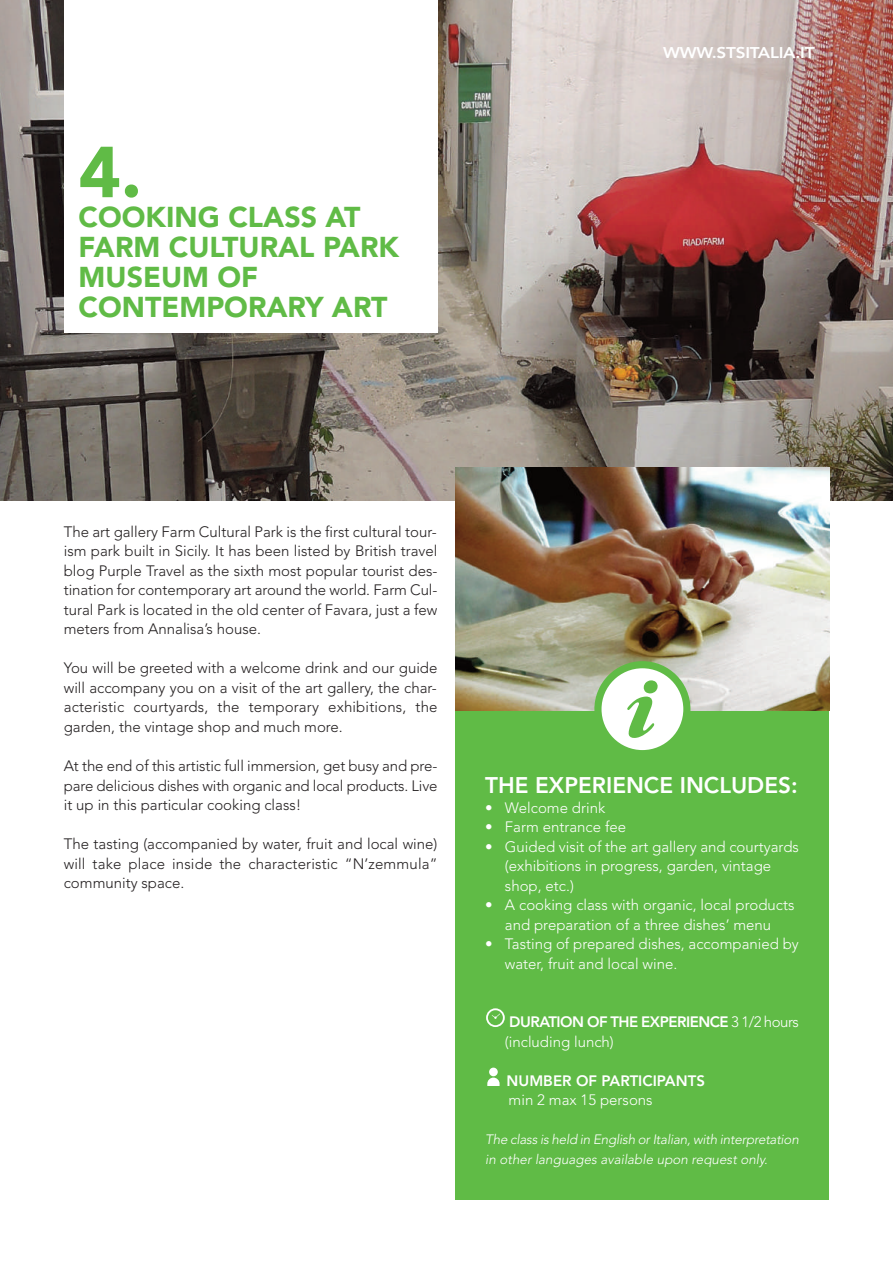
<style>
.page{position:relative;width:893px;height:1263px;background:#fff}
.page>*{position:absolute;margin:0;border:0;box-sizing:border-box;transform-origin:0 0}
.t1{font:900 71.25px "Avenir";color:#60bb46}
.t2{font:900 28.5px/30px "Avenir";color:#60bb46}
.t3{font:800 22.5px "Avenir";color:#fff}
.t4{font:800 15.45px "Avenir";letter-spacing:-.015em;color:#fff;scale:1.11 1}
.t5{font:300 15px/19.5px "Avenir";color:#231f20;text-align:justify}
.t6{font:300 15px/19.5px "Avenir";color:#fff}
.t7{font:800 15px "Avenir";color:#fff}
.t8{font:italic 300 13.5px/19.5px "Avenir";letter-spacing:-.015em;color:#fff}
.s1{font-weight:800}
</style>
<div class="page">
<img style="left:0;top:0;width:893px;height:500px">
<img style="left:455px;top:468px;width:374px;height:243px">
<div style="left:455px;top:711px;width:374px;height:488px;background:#60bb46"></div>
<div style="left:489px;top:1068px;width:9px;height:8px;background:#fff;border-radius:50%"></div>
<svg style="left:487px;top:1077px;width:13px;height:9px"></svg>
<svg style="left:486px;top:1008px;width:19px;height:19px"></svg>
<div style="left:594px;top:661px;width:96px;height:96px;background:#60bb46;border-radius:50%"></div>
<div style="left:601px;top:668px;width:82px;height:82px;background:#fff;border-radius:50%"></div>
<svg style="left:627px;top:680px;width:31px;height:58px"></svg>
<div style="left:64px;top:0;width:373px;height:333px;background:#fff"></div>
<h1 class="t1" style="left:79px;top:143px;width:65px">4.</h1>
<h2 class="t2" style="left:79px;top:205px;width:322px">COOKING CLASS AT<br>FARM CULTURAL PARK<br>MUSEUM OF<br>CONTEMPORARY ART</h2>
<p class="t4" style="left:663px;top:46px;width:138px">WWW.STSITALIA.IT</p>
<p class="t5" style="left:64px;top:523px;width:375px">The art gallery Farm Cultural Park is the first cultural tour&shy;ism park built in Sicily. It has been listed by British travel blog Purple Travel as the sixth most popular tourist des&shy;tination for contemporary art around the world. Farm Cul&shy;tural Park is located in the old center of Favara, just a few meters from Annalisa’s house.</p>
<p class="t5" style="left:64px;top:660px;width:375px">You will be greeted with a welcome drink and our guide will accompany you on a visit of the art gallery, the char&shy;acteristic courtyards, the temporary exhibitions, the garden, the vintage shop and much more.</p>
<p class="t5" style="left:64px;top:757px;width:375px">At the end of this artistic full immersion, get busy and pre&shy;pare delicious dishes with organic and local products. Live it up in this particular cooking class!</p>
<p class="t5" style="left:64px;top:835px;width:375px">The tasting (accompanied by water, fruit and local wine) will take place inside the characteristic “N’zemmula” community space.</p>
<h3 class="t3" style="left:485px;top:776px;width:314px">THE EXPERIENCE INCLUDES:</h3>
<p class="t6" style="left:485px;top:799px;width:122px">• Welcome drink</p>
<p class="t6" style="left:485px;top:819px;width:142px">• Farm entrance fee</p>
<p class="t6" style="left:505px;top:838px;width:295px;text-indent:-20px">• Guided visit of the art gallery and courtyards (exhibitions in progress, garden, vintage shop, etc.)</p>
<p class="t6" style="left:485px;top:897px;width:311px;text-align:center">• A cooking class with organic, local products and preparation of a three dishes’ menu</p>
<p class="t6" style="left:505px;top:936px;width:295px;text-indent:-20px">• Tasting of prepared dishes, accompanied by water, fruit and local wine.</p>
<p class="t6" style="left:505px;top:1014px;width:295px"><span class="s1">DURATION OF THE EXPERIENCE</span> 3 1/2 hours (including lunch)</p>
<p class="t7" style="left:507px;top:1074px;width:200px">NUMBER OF PARTICIPANTS</p>
<p class="t6" style="left:509px;top:1092px;width:146px">min 2 max 15 persons</p>
<p class="t8" style="left:485px;top:1131px;width:315px">The class is held in English or Italian, with interpretation in other languages available upon request only.</p>
</div>
